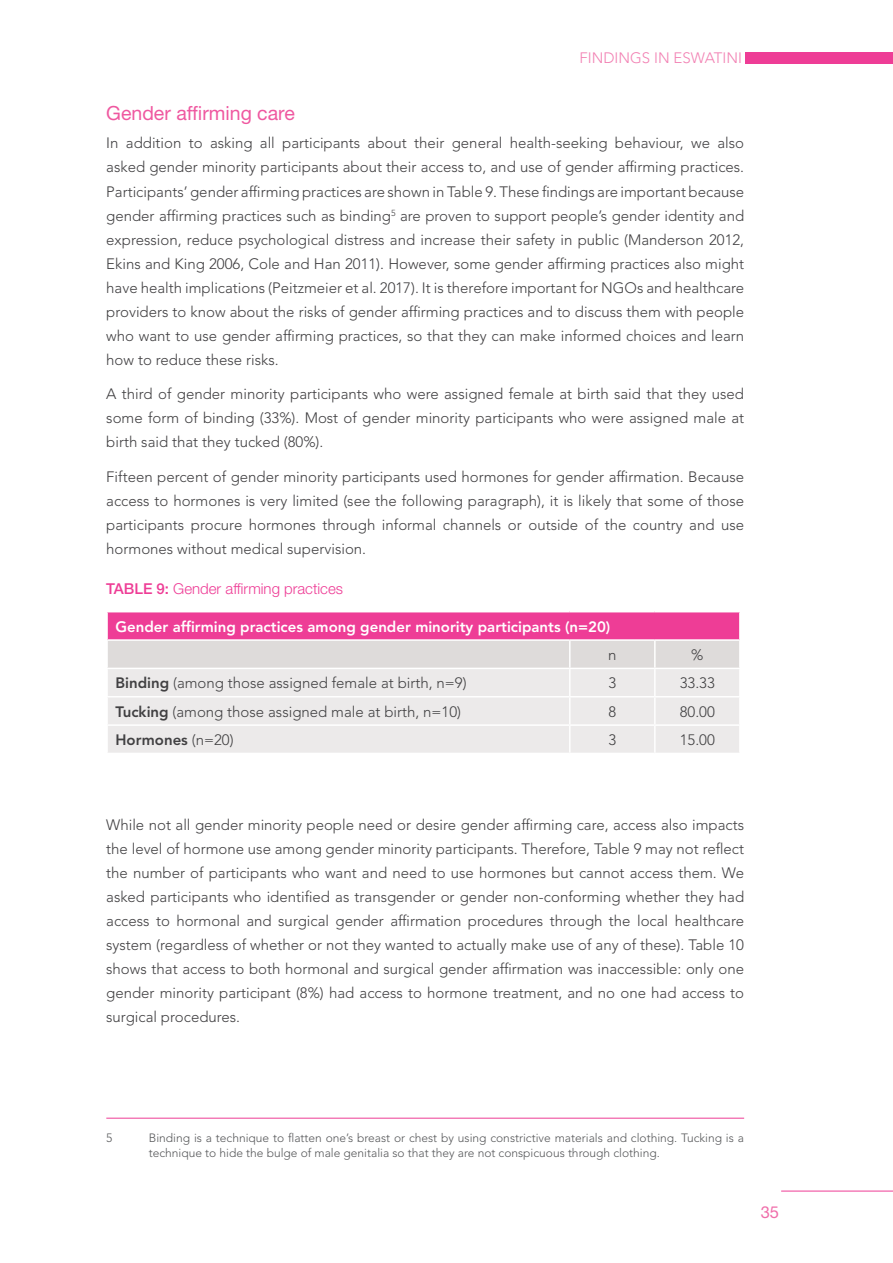
<style>
.page{position:relative;width:893px;height:1263px;background:#fff}
.page>*{position:absolute;margin:0;border:0;box-sizing:border-box;transform-origin:0 0}
.t1{font:19.5px "Helvetica Neue LT Std";color:#ef58a0}
.t2{font:16.5px "Helvetica Neue LT Std";color:#f06eaa}
.t3{font:300 15px/24px "Avenir LT Std";color:#414042;text-align:justify}
.t4{font:800 15px "Avenir LT Std";color:#fff}
.t5{font:300 15px "Helvetica Neue LT Std";color:#ee3d96}
.t6{font:300 15px "Avenir LT Std";color:#f281b3}
.t7{font:800 15px "Avenir LT Std";color:#414042}
.t8{font:300 12px/15px "Avenir LT Std";color:#58595b}
.s1{font-weight:500}
.s2{font-weight:800}
.s3{font-weight:300}
</style>
<div class="page">
<hr style="left:781px;top:1191px;width:112px;height:1px;background:#ee3d96">
<div style="left:745px;top:52px;width:148px;height:12px;background:#ee3d96"></div>
<div style="left:107px;top:612px;width:633px;height:28px;background:#ee3d96"></div>
<div style="left:108px;top:641px;width:631px;height:27px;background:#dedbda"></div>
<div style="left:108px;top:669px;width:631px;height:84px;background:#eceaea"></div>
<hr style="left:569px;top:641px;width:2px;height:27px;background:#fff">
<hr style="left:654px;top:641px;width:2px;height:27px;background:#fff">
<hr style="left:569px;top:669px;width:2px;height:27px;background:#fff">
<hr style="left:654px;top:669px;width:2px;height:27px;background:#fff">
<hr style="left:106px;top:696px;width:464px;height:1px;background:#fff">
<hr style="left:570px;top:696px;width:85px;height:1px;background:#fff">
<hr style="left:569px;top:697px;width:2px;height:27px;background:#fff">
<hr style="left:655px;top:696px;width:86px;height:1px;background:#fff">
<hr style="left:654px;top:697px;width:2px;height:27px;background:#fff">
<hr style="left:106px;top:724px;width:464px;height:2px;background:#fff">
<hr style="left:570px;top:724px;width:85px;height:2px;background:#fff">
<hr style="left:569px;top:726px;width:2px;height:27px;background:#fff">
<hr style="left:655px;top:724px;width:86px;height:2px;background:#fff">
<hr style="left:654px;top:726px;width:2px;height:27px;background:#fff">
<hr style="left:106px;top:612px;width:2px;height:27px;background:#fff">
<hr style="left:739px;top:612px;width:2px;height:27px;background:#fff">
<hr style="left:106px;top:639px;width:464px;height:2px;background:#fff">
<hr style="left:570px;top:639px;width:85px;height:2px;background:#fff">
<hr style="left:655px;top:639px;width:86px;height:2px;background:#fff">
<hr style="left:106px;top:1118px;width:638px;height:1px;background:#ee3d96">
<p class="t6" style="left:580px;top:49px;width:164px">FINDINGS IN ESWATINI</p>
<h1 class="t1" style="left:106px;top:102px;width:190px">Gender affirming care</h1>
<p class="t3" style="left:106px;top:131px;width:639px">In addition to asking all participants about their general health-seeking behaviour, we also asked gender minority participants about their access to, and use of gender affirming practices.<br>Participants’ gender affirming practices are shown in Table 9. These findings are important because gender affirming practices such as binding<sup>5</sup> are proven to support people’s gender identity and expression, reduce psychological distress and increase their safety in public (Manderson 2012, Ekins and King 2006, Cole and Han 2011). However, some gender affirming practices also might have health implications (Peitzmeier et al. 2017). It is therefore important for NGOs and healthcare providers to know about the risks of gender affirming practices and to discuss them with people who want to use gender affirming practices, so that they can make informed choices and learn how to reduce these risks.</p>
<p class="t3" style="left:106px;top:382px;width:639px">A third of gender minority participants who were assigned female at birth said that they used some form of binding (33%). Most of gender minority participants who were assigned male at birth said that they tucked (80%).</p>
<p class="t3" style="left:106px;top:465px;width:639px">Fifteen percent of gender minority participants used hormones for gender affirmation. Because access to hormones is very limited (see the following paragraph), it is likely that some of those participants procure hormones through informal channels or outside of the country and use hormones without medical supervision.</p>
<p class="t5" style="left:106px;top:579px;width:238px"><span class="s1">TABLE 9:</span> Gender affirming practices</p>
<p class="t4" style="left:116px;top:617px;width:496px">Gender affirming practices among gender minority participants (n=20)</p>
<p class="t3" style="left:608px;top:643px;width:10px">n</p>
<p class="t3" style="left:691px;top:643px;width:14px">%</p>
<p class="t3" style="left:116px;top:671px;width:353px"><span class="s2">Binding</span> (among those assigned female at birth, n=9)</p>
<p class="t3" style="left:608px;top:671px;width:9px">3</p>
<p class="t3" style="left:680px;top:671px;width:37px">33.33</p>
<p class="t3" style="left:116px;top:699px;width:347px"><span class="s2">Tucking</span> (among those assigned male at birth, n=10)</p>
<p class="t3" style="left:608px;top:699px;width:9px">8</p>
<p class="t3" style="left:680px;top:699px;width:37px">80.00</p>
<p class="t7" style="left:116px;top:731px;width:120px">Hormones <span class="s3">(n=20)</span></p>
<p class="t3" style="left:608px;top:728px;width:9px">3</p>
<p class="t3" style="left:680px;top:728px;width:37px">15.00</p>
<p class="t3" style="left:106px;top:813px;width:639px">While not all gender minority people need or desire gender affirming care, access also impacts the level of hormone use among gender minority participants. Therefore, Table 9 may not reflect the number of participants who want and need to use hormones but cannot access them. We asked participants who identified as transgender or gender non-conforming whether they had access to hormonal and surgical gender affirmation procedures through the local healthcare system (regardless of whether or not they wanted to actually make use of any of these). Table 10 shows that access to both hormonal and surgical gender affirmation was inaccessible: only one gender minority participant (8%) had access to hormone treatment, and no one had access to surgical procedures.</p>
<p class="t8" style="left:106px;top:1130px;width:8px">5</p>
<p class="t8" style="left:149px;top:1130px;width:597px">Binding is a technique to flatten one’s breast or chest by using constrictive materials and clothing. Tucking is a technique to hide the bulge of male genitalia so that they are not conspicuous through clothing.</p>
<p class="t2" style="left:761px;top:1203px;width:20px">35</p>
</div>
